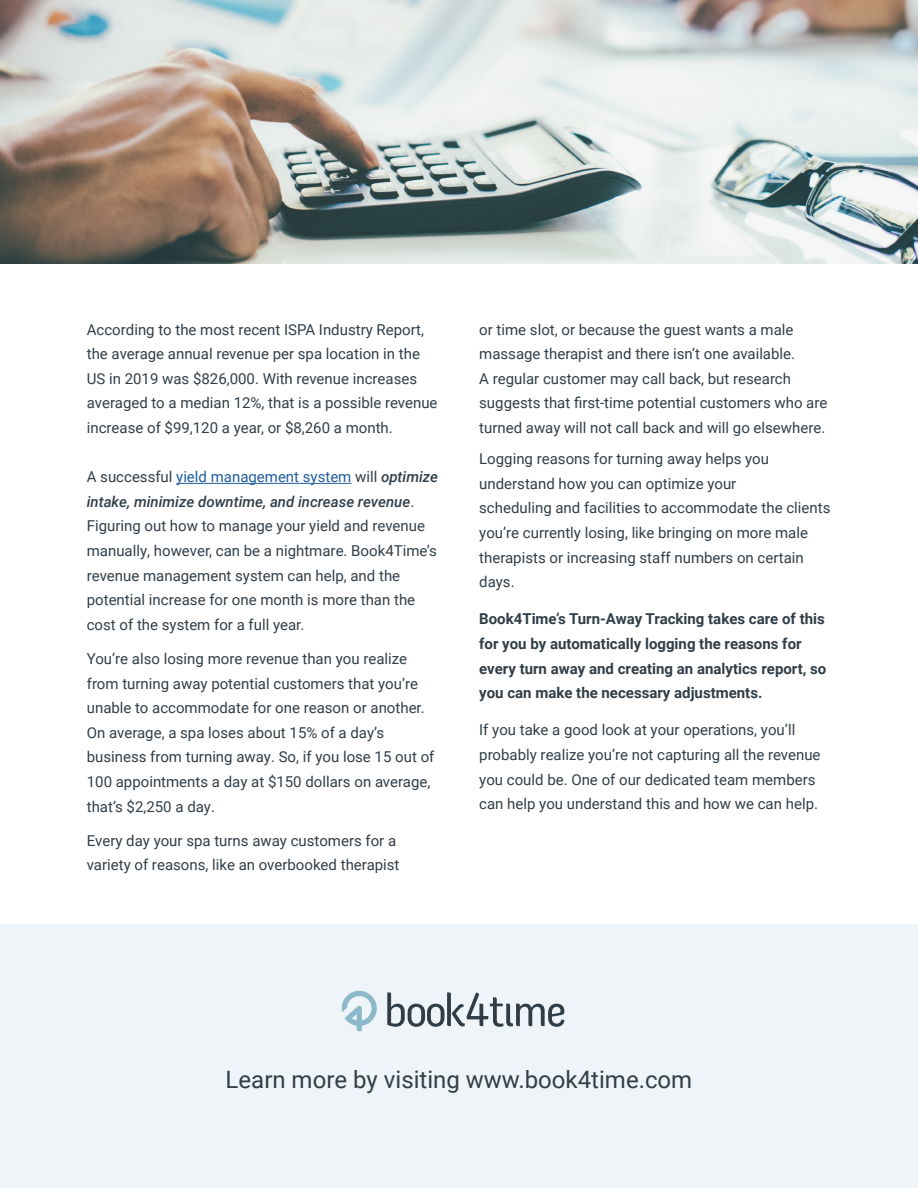
<style>
.page{position:relative;width:918px;height:1188px;background:#fff}
.page>*{position:absolute;margin:0;border:0;box-sizing:border-box;transform-origin:0 0}
.t1{font:24px "Roboto";color:#313e48}
.t2{font:15px/24.6px "Roboto";color:#313e48}
.t3{font:700 15px/24.6px "Roboto";color:#313e48}
.s1{color:#215e9e}
.s2{font-weight:500;font-style:italic}
</style>
<div class="page">
<hr style="left:176px;top:483px;width:175px;height:1px;background:#215e9e">
<img style="left:0;top:0;width:918px;height:264px">
<div style="left:0;top:924px;width:918px;height:264px;background:#eef4f7"></div>
<svg style="left:387px;top:992px;width:178px;height:35px"></svg>
<svg style="left:342px;top:991px;width:35px;height:40px"></svg>
<p class="t2" style="left:87px;top:316px;width:352px">According to the most recent ISPA Industry Report, the average annual revenue per spa location in the US in 2019 was $826,000. With revenue increases averaged to a median 12%, that is a possible revenue increase of $99,120 a year, or $8,260 a month.</p>
<p class="t2" style="left:87px;top:464px;width:353px">A successful <span class="s1">yield management system</span> will <span class="s2">optimize intake, minimize downtime, and increase revenue</span>.<br>Figuring out how to manage your yield and revenue manually, however, can be a nightmare. Book4Time’s revenue management system can help, and the potential increase for one month is more than the cost of the system for a full year.</p>
<p class="t2" style="left:87px;top:646px;width:349px">You’re also losing more revenue than you realize from turning away potential customers that you’re unable to accommodate for one reason or another.<br>On average, a spa loses about 15% of a day’s business from turning away. So, if you lose 15 out of 100 appointments a day at $150 dollars on average, that’s $2,250 a day.</p>
<p class="t2" style="left:87px;top:828px;width:314px">Every day your spa turns away customers for a variety of reasons, like an overbooked therapist</p>
<p class="t2" style="left:479px;top:316px;width:350px">or time slot, or because the guest wants a male massage therapist and there isn’t one available.<br>A regular customer may call back, but research suggests that first-time potential customers who are turned away will not call back and will go elsewhere.</p>
<p class="t2" style="left:479px;top:446px;width:353px">Logging reasons for turning away helps you understand how you can optimize your<br>scheduling and facilities to accommodate the clients you’re currently losing, like bringing on more male therapists or increasing staff numbers on certain days.</p>
<p class="t3" style="left:479px;top:606px;width:349px">Book4Time’s Turn-Away Tracking takes care of this for you by automatically logging the reasons for every turn away and creating an analytics report, so you can make the necessary adjustments.</p>
<p class="t2" style="left:479px;top:717px;width:343px">If you take a good look at your operations, you’ll probably realize you’re not capturing all the revenue you could be. One of our dedicated team members can help you understand this and how we can help.</p>
<h1 class="t1" style="left:226px;top:1063px;width:468px">Learn more by visiting www.book4time.com</h1>
</div>
